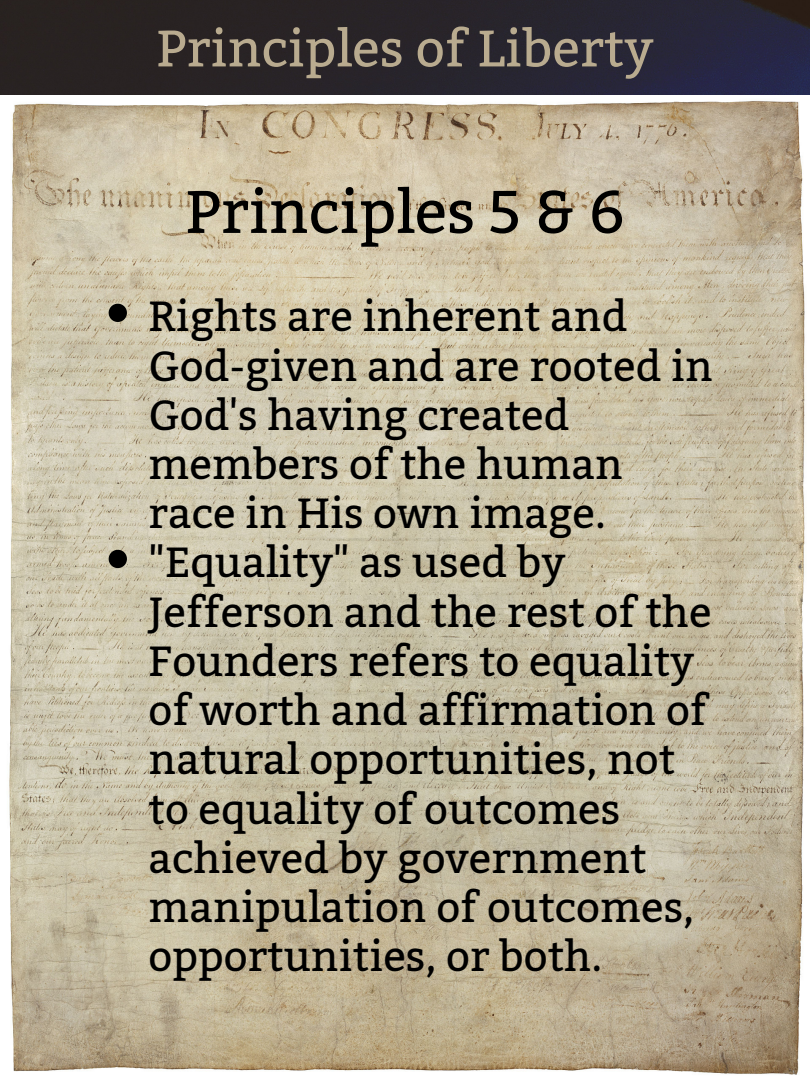
<style>
.page{position:relative;width:810px;height:1080px;background:#fff}
.page>*{position:absolute;margin:0;border:0;box-sizing:border-box;transform-origin:0 0}
.t1{font:60px "Kadwa";color:#000}
.t2{font:51.25px "Kadwa";color:#b9ab8f}
.t3{font:41.88px/49.2px "Kadwa";color:#000}
</style>
<div class="page">
<img style="left:0;top:0;width:810px;height:95px">
<img style="left:8px;top:100px;width:797px;height:975px">
<svg style="left:109px;top:304px;width:18px;height:18px"></svg>
<svg style="left:109px;top:550px;width:18px;height:18px"></svg>
<p class="t2" style="left:156px;top:19px;width:499px">Principles of Liberty</p>
<h1 class="t1" style="left:185px;top:177px;width:441px">Principles 5 &amp; 6</h1>
<p class="t3" style="left:149px;top:292px;width:566px">Rights are inherent and<br>God-given and are rooted in<br>God's having created members of the human race in His own image. "Equality" as used by<br>Jefferson and the rest of the<br>Founders refers to equality of worth and affirmation of natural opportunities, not to equality of outcomes achieved by government manipulation of outcomes, opportunities, or both.</p>
</div>
